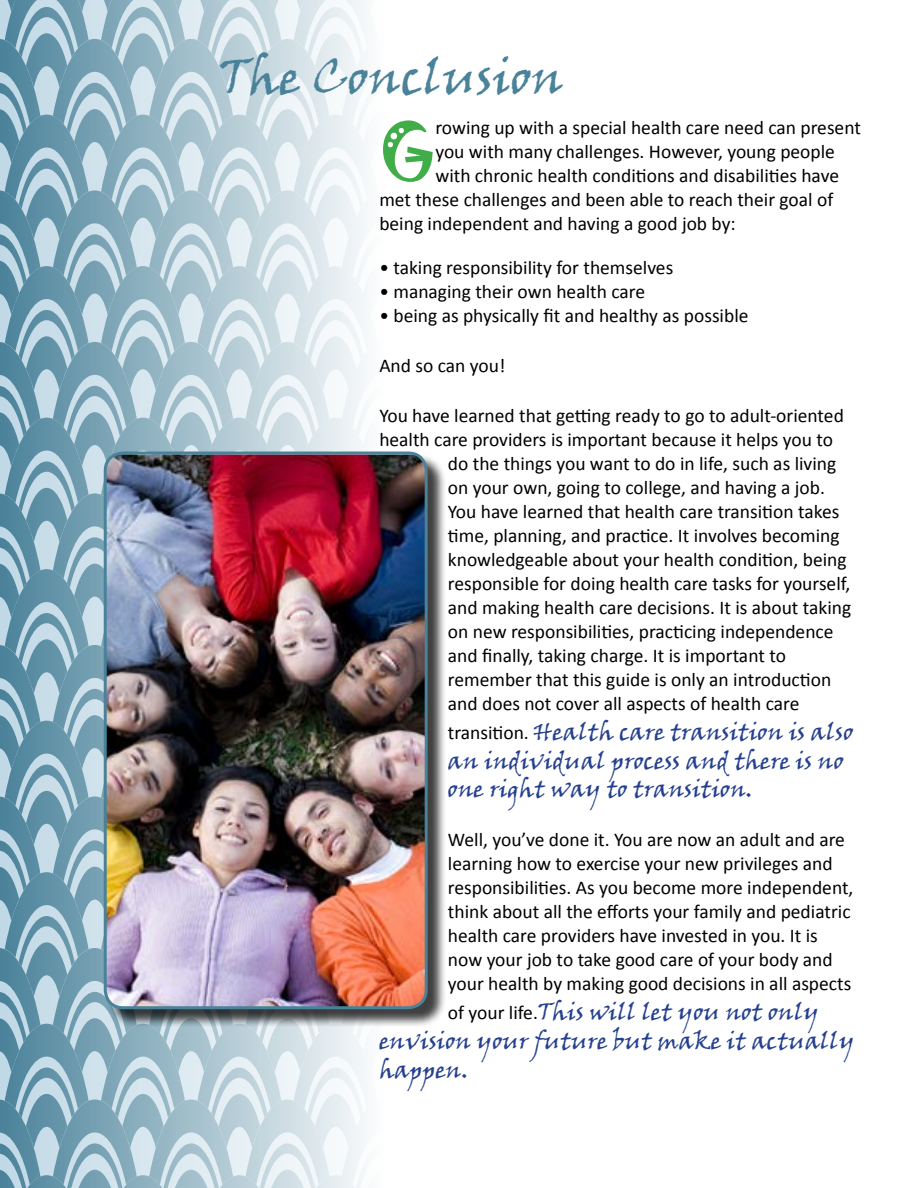
<style>
.page{position:relative;width:918px;height:1188px;background:#fff}
.page>*{position:absolute;margin:0;border:0;box-sizing:border-box;transform-origin:0 0}
.t1{font:74.55px "Jokerman";color:#41ad49}
.t2{font:49.5px "Viner Hand ITC";color:#4a829a}
.t3{font:24px/28.8px "Viner Hand ITC";color:#25408f}
.t4{font:19.5px/24px "Calibri";color:#000}
.s1{font-family:"Calibri";font-size:19.5px;color:#000}
</style>
<div class="page">
<svg style="left:5px;top:1072px;width:360px;height:28px;background:#bed3dd"></svg>
<svg style="left:0;top:948px;width:365px;height:124px;background:#a9c4d0"></svg>
<svg style="left:5px;top:921px;width:100px;height:76px;background:#86acbe"></svg>
<svg style="left:0;top:796px;width:104px;height:125px;background:#84abbd"></svg>
<svg style="left:5px;top:769px;width:99px;height:76px;background:#86acbe"></svg>
<svg style="left:0;top:645px;width:104px;height:124px;background:#84abbd"></svg>
<svg style="left:5px;top:618px;width:99px;height:76px;background:#86acbe"></svg>
<svg style="left:0;top:493px;width:104px;height:125px;background:#84abbd"></svg>
<svg style="left:5px;top:466px;width:99px;height:76px;background:#86acbe"></svg>
<svg style="left:0;top:342px;width:384px;height:124px;background:#b3cbd6"></svg>
<svg style="left:5px;top:315px;width:373px;height:76px;background:#b7ced8"></svg>
<svg style="left:0;top:190px;width:365px;height:125px;background:#b3cbd6"></svg>
<svg style="left:5px;top:163px;width:360px;height:76px;background:#b4ccd6"></svg>
<svg style="left:0;top:88px;width:365px;height:75px;background:#b4ccd6"></svg>
<svg style="left:0;top:1100px;width:365px;height:88px;background:#b3cbd6"></svg>
<svg style="left:0;top:0;width:365px;height:88px;background:#b5cdd7"></svg>
<div style="left:106px;top:454px;width:341px;height:573px;background:#000;opacity:.75"></div>
<img style="left:105px;top:454px;width:321px;height:554px">
<div style="left:104px;top:452px;width:324px;height:557px;border:3px solid #4a829a;border-radius:18px"></div>
<h2 class="t2" style="left:219px;top:46px;width:347px">The Conclusion</h2>
<h1 class="t1" style="left:379px;top:100px;width:58px">G</h1>
<p class="t4" style="left:435px;top:116px;width:427px">rowing up with a special health care need can present</p>
<p class="t4" style="left:435px;top:140px;width:401px">you with many challenges. However, young people</p>
<p class="t4" style="left:435px;top:164px;width:405px">with chronic health conditions and disabilities have</p>
<p class="t4" style="left:379px;top:188px;width:455px">met these challenges and been able to reach their goal of</p>
<p class="t4" style="left:379px;top:212px;width:358px">being independent and having a good job by:</p>
<p class="t4" style="left:379px;top:256px;width:295px">• taking responsibility for themselves</p>
<p class="t4" style="left:379px;top:280px;width:267px">• managing their own health care</p>
<p class="t4" style="left:379px;top:304px;width:371px">• being as physically fit and healthy as possible</p>
<p class="t4" style="left:379px;top:354px;width:128px">And so can you!</p>
<p class="t4" style="left:379px;top:404px;width:466px">You have learned that getting ready to go to adult-oriented</p>
<p class="t4" style="left:379px;top:428px;width:455px">health care providers is important because it helps you to</p>
<p class="t4" style="left:448px;top:452px;width:390px">do the things you want to do in life, such as living</p>
<p class="t4" style="left:448px;top:476px;width:379px">on your own, going to college, and having a job.</p>
<p class="t4" style="left:448px;top:500px;width:393px">You have learned that health care transition takes</p>
<p class="t4" style="left:448px;top:524px;width:393px">time, planning, and practice. It involves becoming</p>
<p class="t4" style="left:448px;top:548px;width:400px">knowledgeable about your health condition, being</p>
<p class="t4" style="left:448px;top:572px;width:404px">responsible for doing health care tasks for yourself,</p>
<p class="t4" style="left:448px;top:596px;width:405px">and making health care decisions. It is about taking</p>
<p class="t4" style="left:448px;top:620px;width:387px">on new responsibilities, practicing independence</p>
<p class="t4" style="left:448px;top:644px;width:340px">and finally, taking charge. It is important to</p>
<p class="t4" style="left:448px;top:668px;width:385px">remember that this guide is only an introduction</p>
<p class="t4" style="left:448px;top:692px;width:353px">and does not cover all aspects of health care</p>
<p class="t3" style="left:448px;top:716px;width:407px"><span class="s1">transition.</span> Health care transition is also an individual process and there is no one right way to transition.</p>
<p class="t4" style="left:448px;top:828px;width:407px">Well, you’ve done it. You are now an adult and are learning how to exercise your new privileges and responsibilities. As you become more independent, think about all the efforts your family and pediatric health care providers have invested in you. It is now your job to take good care of your body and your health by making good decisions in all aspects</p>
<p class="t3" style="left:379px;top:996px;width:477px;text-indent:69px"><span class="s1">of your life.</span>This will let you not only envision your future but make it actually happen.</p>
</div>
